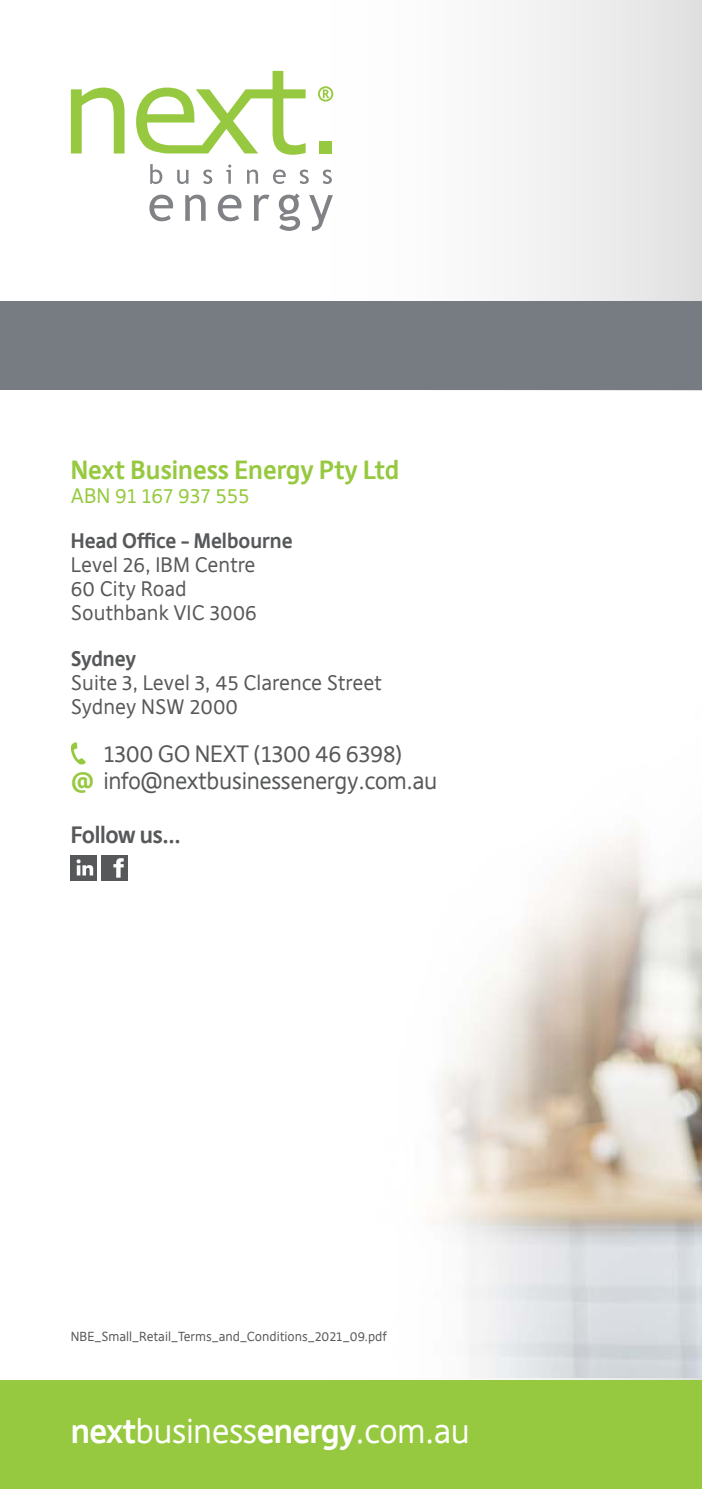
<style>
.page{position:relative;width:702px;height:1489px;background:#fff}
.page>*{position:absolute;margin:0;border:0;box-sizing:border-box;transform-origin:0 0}
.Bullet_1{font:32.5px "Deja Web";letter-spacing:-.02em;color:#fff}
.t1{font:700 25px "Deja Web";color:#96c93f}
.t2{font:22.5px "Deja Web";letter-spacing:-.02em;color:#57585a}
.t3{font:700 22.5px "Deja Web";letter-spacing:-.02em;color:#57585a}
.t4{font:20px/24px "Deja Web";color:#57585a}
.t5{font:20px "Deja Web";color:#96c93f}
.t6{font:12.5px "Deja Web";color:#57585a}
.s1{font-weight:700}
.s2{font-weight:700;color:#96c93f}
</style>
<div class="page">
<div style="left:312px;top:0;width:390px;height:1488px;background:linear-gradient(to right,#fff,#e3e3e4)"></div>
<img style="left:312px;top:392px;width:390px;height:984px">
<div style="left:319px;top:141px;width:13px;height:12px;background:#96c93f"></div>
<svg style="left:71px;top:88px;width:53px;height:65px"></svg>
<svg style="left:136px;top:71px;width:169px;height:84px"></svg>
<svg style="left:150px;top:164px;width:12px;height:20px"></svg>
<svg style="left:177px;top:170px;width:11px;height:14px"></svg>
<svg style="left:203px;top:169px;width:9px;height:15px"></svg>
<svg style="left:226px;top:164px;width:5px;height:20px"></svg>
<svg style="left:247px;top:169px;width:11px;height:15px"></svg>
<svg style="left:273px;top:169px;width:13px;height:15px"></svg>
<svg style="left:300px;top:169px;width:9px;height:15px"></svg>
<svg style="left:323px;top:169px;width:9px;height:15px"></svg>
<svg style="left:149px;top:195px;width:24px;height:26px"></svg>
<svg style="left:185px;top:195px;width:21px;height:26px"></svg>
<svg style="left:218px;top:195px;width:23px;height:26px"></svg>
<svg style="left:254px;top:195px;width:15px;height:26px"></svg>
<svg style="left:279px;top:193px;width:21px;height:38px"></svg>
<svg style="left:309px;top:195px;width:24px;height:36px"></svg>
<svg style="left:318px;top:86px;width:15px;height:16px"></svg>
<div style="left:0;top:1380px;width:702px;height:108px;background:#96c93f"></div>
<div style="left:0;top:301px;width:702px;height:89px;background:#767c81"></div>
<svg style="left:71px;top:742px;width:15px;height:23px"></svg>
<div style="left:71px;top:854px;width:26px;height:26px;background:#57585a"></div>
<svg style="left:77px;top:859px;width:16px;height:16px"></svg>
<div style="left:102px;top:854px;width:26px;height:26px;background:#57585a"></div>
<svg style="left:113px;top:858px;width:11px;height:19px"></svg>
<p class="t1" style="left:71px;top:455px;width:330px">Next Business Energy Pty Ltd</p>
<p class="t5" style="left:71px;top:484px;width:180px">ABN 91 167 937 555</p>
<p class="t4" style="left:71px;top:529px;width:223px"><span class="s1">Head Office – Melbourne<br></span>Level 26, IBM Centre<br>60 City Road<br>Southbank VIC 3006</p>
<p class="t4" style="left:71px;top:646px;width:312px"><span class="s1">Sydney<br></span>Suite 3, Level 3, 45 Clarence Street<br>Sydney NSW 2000</p>
<p class="t2" style="left:103px;top:740px;width:301px">1300 GO NEXT (1300 46 6398)</p>
<p class="t2" style="left:71px;top:767px;width:368px"><span class="s2">@</span> info@nextbusinessenergy.com.au</p>
<p class="t3" style="left:71px;top:821px;width:111px">Follow us...</p>
<p class="t6" style="left:71px;top:1328px;width:317px">NBE_Small_Retail_Terms_and_Conditions_2021_09.pdf</p>
<p class="Bullet_1" style="left:71px;top:1411px;width:400px"><span class="s1">next</span>business<span class="s1">energy</span>.com.au</p>
</div>
